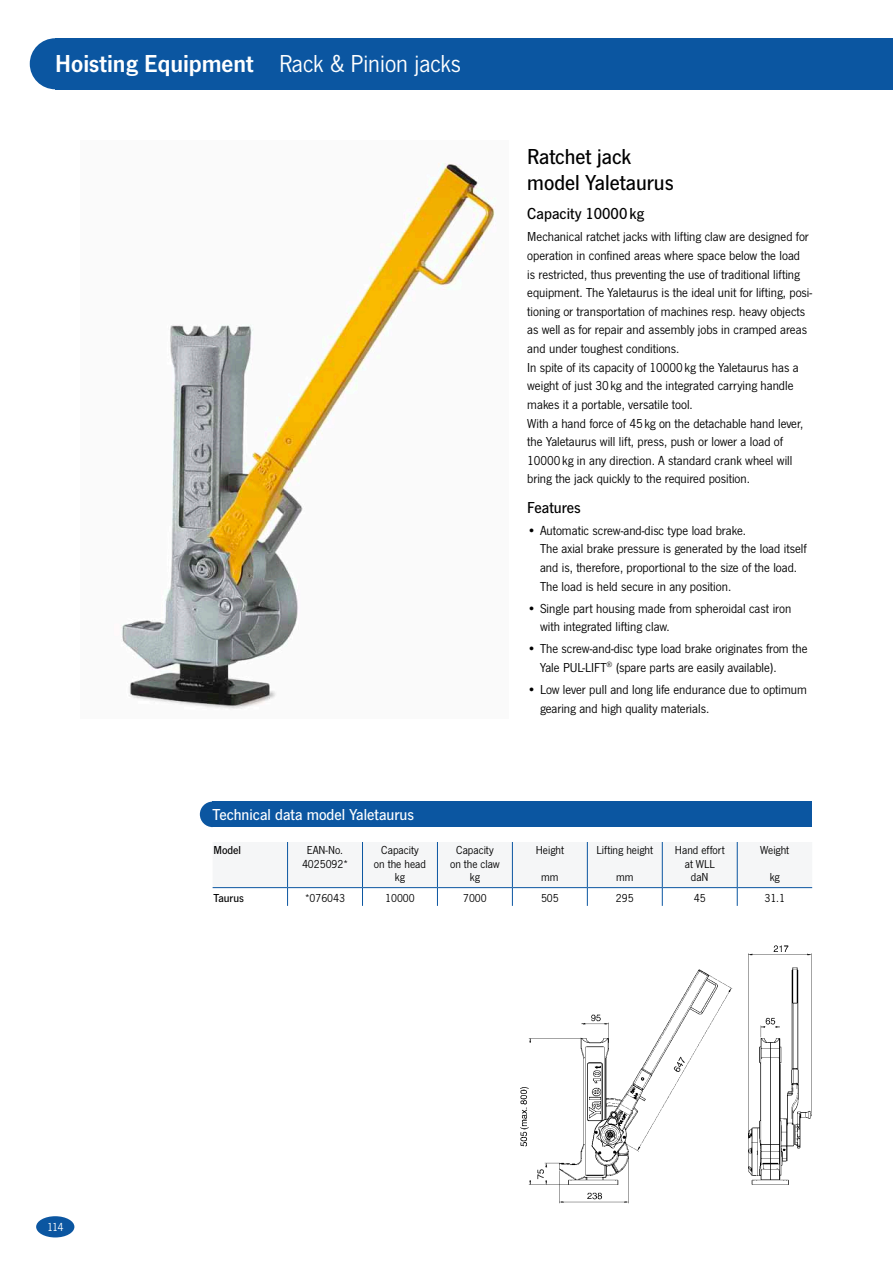
<style>
.page{position:relative;width:893px;height:1263px;background:#fff}
.page>*{position:absolute;margin:0;border:0;box-sizing:border-box;transform-origin:0 0}
.t1{font:25.5px "News Got Dem";color:#fff}
.t2{font:500 22.5px/26.1px "News Got";color:#000}
.t3{font:500 16.5px "News Got";color:#fff}
.t4{font:500 16.5px "News Got";color:#000}
.t5{font:13.5px/18.6px "News Got";color:#000}
.t6{font:12px/13.5px "News Got";color:#000;text-align:center}
.t7{font:500 12px "News Got";color:#000}
.t8{font:12px "News Got";color:#fff}
.s1{font-family:"News Got"}
</style>
<div class="page">
<img style="left:121px;top:163px;width:375px;height:546px">
<div style="left:36px;top:1216px;width:38px;height:21px;background:#0b56a1;border-radius:50%"></div>
<div style="left:55px;top:38px;width:838px;height:51px;background:#0b56a1"></div>
<svg style="left:30px;top:38px;width:25px;height:51px"></svg>
<div style="left:213px;top:801px;width:599px;height:26px;background:#0b56a1"></div>
<svg style="left:200px;top:801px;width:13px;height:26px"></svg>
<svg style="left:213px;top:842px;width:599px;height:64px"></svg>
<img style="left:520px;top:945px;width:292px;height:258px">
<h1 class="t1" style="left:55px;top:49px;width:407px">Hoisting Equipment <span class="s1">Rack &amp; Pinion jacks</span></h1>
<h2 class="t2" style="left:527px;top:144px;width:148px">Ratchet jack model Yaletaurus</h2>
<p class="t4" style="left:527px;top:205px;width:118px">Capacity 10000kg</p>
<p class="t5" style="left:527px;top:228px;width:286px">Mechanical ratchet jacks with lifting claw are designed for operation in confined areas where space below the load<br>is restricted, thus preventing the use of traditional lifting equipment. The Yaletaurus is the ideal unit for lifting, posi&shy;tioning or transportation of machines resp. heavy objects as well as for repair and assembly jobs in cramped areas and under toughest conditions.<br>In spite of its capacity of 10000 kg the Yaletaurus has a weight of just 30 kg and the integrated carrying handle makes it a portable, versatile tool.<br>With a hand force of 45 kg on the detachable hand lever, the Yaletaurus will lift, press, push or lower a load of 10000 kg in any direction. A standard crank wheel will bring the jack quickly to the required position.</p>
<p class="t4" style="left:527px;top:498px;width:55px">Features</p>
<p class="t5" style="left:540px;top:521px;width:268px;text-indent:-13px">• Automatic screw-and-disc type load brake.<br>The axial brake pressure is generated by the load itself and is, therefore, proportional to the size of the load.<br>The load is held secure in any position.</p>
<p class="t5" style="left:540px;top:599px;width:253px;text-indent:-13px">• Single part housing made from spheroidal cast iron with integrated lifting claw.</p>
<p class="t5" style="left:540px;top:640px;width:269px;text-indent:-13px">• The screw-and-disc type load brake originates from the<br>Yale PUL-LIFT<sup>®</sup> (spare parts are easily available).</p>
<p class="t5" style="left:540px;top:680px;width:268px;text-indent:-13px">• Low lever pull and long life endurance due to optimum gearing and high quality materials.</p>
<p class="t3" style="left:213px;top:805px;width:203px">Technical data model Yaletaurus</p>
<p class="t7" style="left:213px;top:844px;width:29px">Model</p>
<p class="t6" style="left:302px;top:844px;width:47px">EAN-No.<br>4025092*</p>
<p class="t6" style="left:374px;top:844px;width:54px">Capacity<br>on the head kg</p>
<p class="t6" style="left:450px;top:844px;width:51px">Capacity on the claw kg</p>
<p class="t6" style="left:536px;top:844px;width:30px">Height</p>
<p class="t6" style="left:541px;top:871px;width:19px">mm</p>
<p class="t6" style="left:597px;top:844px;width:58px">Lifting height</p>
<p class="t6" style="left:616px;top:871px;width:19px">mm</p>
<p class="t6" style="left:675px;top:844px;width:51px">Hand effort at WLL daN</p>
<p class="t6" style="left:760px;top:844px;width:31px">Weight</p>
<p class="t6" style="left:770px;top:871px;width:12px">kg</p>
<p class="t8" style="left:47px;top:1220px;width:18px">114</p>
<p class="t7" style="left:213px;top:891px;width:32px">Taurus</p>
<p class="t6" style="left:305px;top:892px;width:42px">*076043</p>
<p class="t6" style="left:385px;top:892px;width:31px">10000</p>
<p class="t6" style="left:463px;top:892px;width:25px">7000</p>
<p class="t6" style="left:541px;top:892px;width:19px">505</p>
<p class="t6" style="left:616px;top:892px;width:19px">295</p>
<p class="t6" style="left:694px;top:892px;width:13px">45</p>
<p class="t6" style="left:764px;top:892px;width:22px">31.1</p>
</div>
